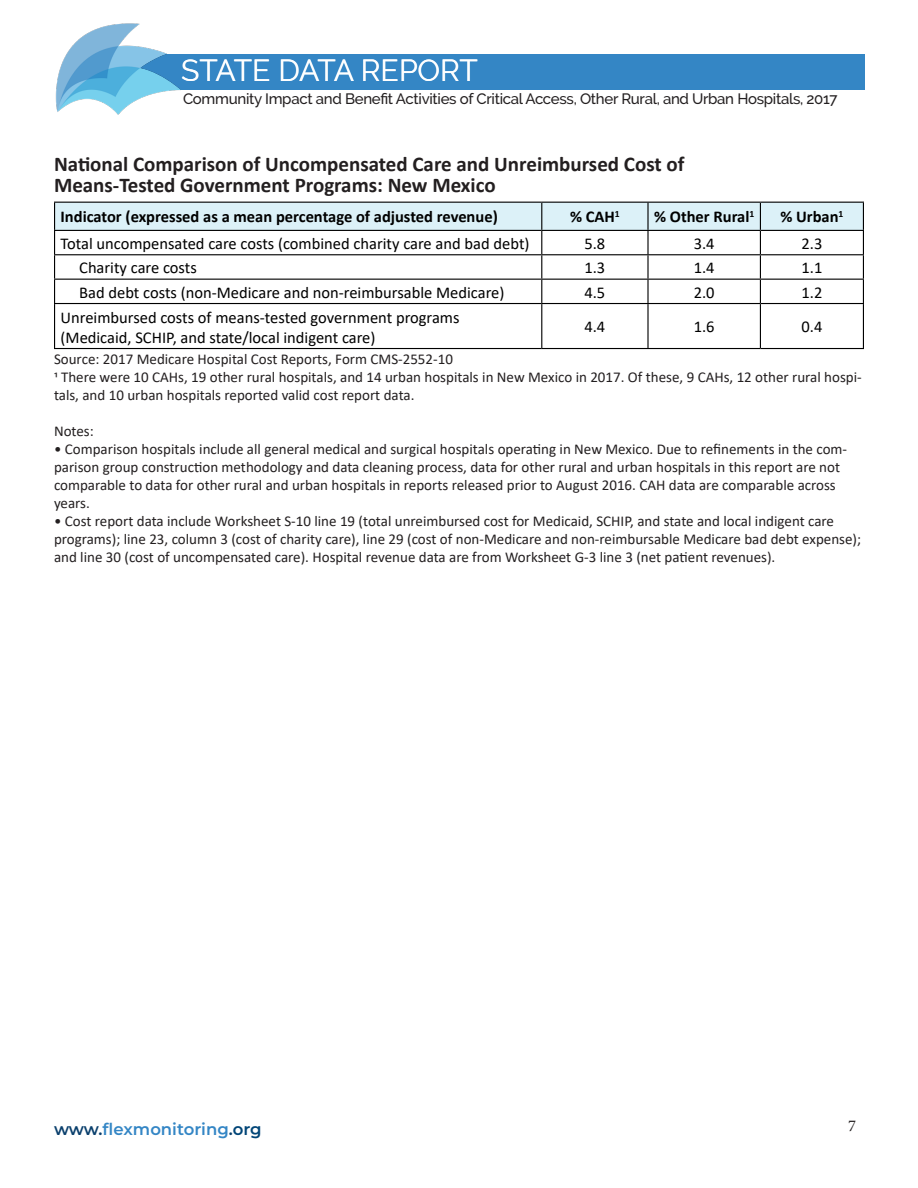
<style>
.page{position:relative;width:918px;height:1188px;background:#fff}
.page>*{position:absolute;margin:0;border:0;box-sizing:border-box;transform-origin:0 0}
.t1{font:30px "Raleway";letter-spacing:-.015em;color:#fff}
.t2{font:700 21px/21px "Calibri";color:#231f20}
.t3{font:16.5px/19.8px "Calibri";color:#000}
.t4{font:700 16.5px "Calibri";color:#000}
.t5{font:600 16.5px "Montserrat";color:#3486c5}
.t6{font:16.5px "Minion Pro";color:#231f20}
.t7{font:15px/18px "Calibri";color:#231f20}
.t8{font:500 15px "Raleway";letter-spacing:-.02em;color:#231f20}
.s1{color:#0b406d}
.s2{color:#004577}
</style>
<div class="page">
<div style="left:122px;top:54px;width:743px;height:36px;background:#3486c5"></div>
<img style="left:55px;top:23px;width:125px;height:92px">
<hr style="left:54px;top:303px;width:488px;height:1px;background:#000">
<hr style="left:542px;top:303px;width:106px;height:1px;background:#000">
<hr style="left:648px;top:303px;width:112px;height:1px;background:#000">
<hr style="left:760px;top:303px;width:104px;height:1px;background:#000">
<hr style="left:54px;top:348px;width:488px;height:1px;background:#000">
<hr style="left:542px;top:348px;width:106px;height:1px;background:#000">
<hr style="left:648px;top:348px;width:112px;height:1px;background:#000">
<hr style="left:760px;top:348px;width:104px;height:1px;background:#000">
<hr style="left:54px;top:304px;width:1px;height:44px;background:#000">
<svg style="left:54px;top:202px;width:810px;height:101px"></svg>
<hr style="left:541px;top:304px;width:1px;height:44px;background:#000">
<hr style="left:647px;top:304px;width:2px;height:44px;background:#000">
<hr style="left:760px;top:304px;width:1px;height:44px;background:#000">
<hr style="left:863px;top:304px;width:1px;height:44px;background:#000">
<p class="t1" style="left:181px;top:53px;width:298px">STATE DATA REPORT</p>
<p class="t8" style="left:183px;top:90px;width:656px">Community Impact and Benefit Activities of Critical Access, Other Rural, and Urban Hospitals, 2017</p>
<p class="t2" style="left:54px;top:153px;width:632px">National Comparison of Uncompensated Care and Unreimbursed Cost of<br>Means-Tested Government Programs: New Mexico</p>
<p class="t4" style="left:61px;top:205px;width:439px">Indicator (expressed as a mean percentage of adjusted revenue)</p>
<p class="t4" style="left:570px;top:205px;width:51px">% CAH<sup>1</sup></p>
<p class="t4" style="left:654px;top:205px;width:102px">% Other Rural<sup>1</sup></p>
<p class="t4" style="left:780px;top:205px;width:65px">% Urban<sup>1</sup></p>
<p class="t3" style="left:61px;top:233px;width:470px">Total uncompensated care costs (combined charity care and bad debt)</p>
<p class="t3" style="left:584px;top:233px;width:22px">5.8</p>
<p class="t3" style="left:694px;top:233px;width:22px">3.4</p>
<p class="t3" style="left:801px;top:233px;width:22px">2.3</p>
<p class="t3" style="left:79px;top:257px;width:119px">Charity care costs</p>
<p class="t3" style="left:584px;top:257px;width:22px">1.3</p>
<p class="t3" style="left:694px;top:257px;width:22px">1.4</p>
<p class="t3" style="left:801px;top:257px;width:22px">1.1</p>
<p class="t3" style="left:79px;top:282px;width:427px">Bad debt costs (non-Medicare and non-reimbursable Medicare)</p>
<p class="t3" style="left:584px;top:282px;width:22px">4.5</p>
<p class="t3" style="left:694px;top:282px;width:22px">2.0</p>
<p class="t3" style="left:801px;top:282px;width:22px">1.2</p>
<p class="t3" style="left:61px;top:307px;width:401px">Unreimbursed costs of means-tested government programs (Medicaid, SCHIP, and state/local indigent care)</p>
<p class="t3" style="left:584px;top:316px;width:22px">4.4</p>
<p class="t3" style="left:694px;top:316px;width:22px">1.6</p>
<p class="t3" style="left:801px;top:316px;width:22px">0.4</p>
<p class="t7" style="left:54px;top:350px;width:400px">Source: 2017 Medicare Hospital Cost Reports, Form CMS-2552-10</p>
<p class="t7" style="left:54px;top:368px;width:809px">1 There were 10 CAHs, 19 other rural hospitals, and 14 urban hospitals in New Mexico in 2017. Of these, 9 CAHs, 12 other rural hospi&shy;tals, and 10 urban hospitals reported valid cost report data.</p>
<p class="t7" style="left:54px;top:422px;width:41px">Notes:</p>
<p class="t7" style="left:54px;top:440px;width:795px">• Comparison hospitals include all general medical and surgical hospitals operating in New Mexico. Due to refinements in the com&shy;parison group construction methodology and data cleaning process, data for other rural and urban hospitals in this report are not comparable to data for other rural and urban hospitals in reports released prior to August 2016. CAH data are comparable across years.</p>
<p class="t7" style="left:54px;top:512px;width:809px">• Cost report data include Worksheet S-10 line 19 (total unreimbursed cost for Medicaid, SCHIP, and state and local indigent care programs); line 23, column 3 (cost of charity care), line 29 (cost of non-Medicare and non-reimbursable Medicare bad debt expense); and line 30 (cost of uncompensated care). Hospital revenue data are from Worksheet G-3 line 3 (net patient revenues).</p>
<p class="t5" style="left:54px;top:1117px;width:209px"><span class="s1">www.</span>flexmonitoring<span class="s1">.</span><span class="s2">org</span></p>
<p class="t6" style="left:848px;top:1114px;width:9px">7</p>
</div>
